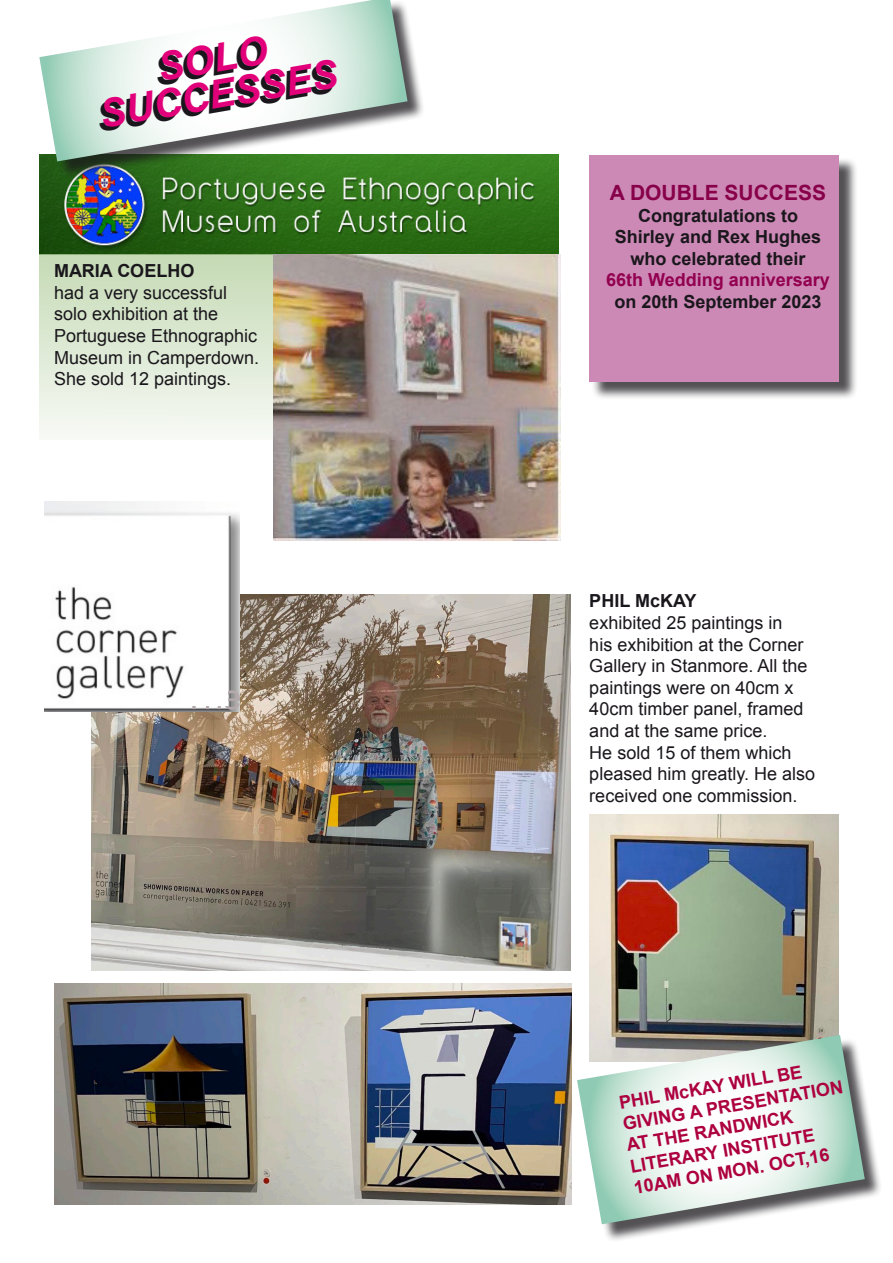
<style>
.page{position:relative;width:893px;height:1263px;background:#fff}
.page>*{position:absolute;margin:0;border:0;box-sizing:border-box;transform-origin:0 0}
.t1{font:italic 700 39px "Arial";color:#e2007a}
.t2{font:700 21px "Arial";color:#870049}
.t3{font:18px/21.6px "Arial";color:#1a171c}
.t4{font:700 18px/21.6px "Arial";color:#ad003f}
.t5{font:700 18px/21.6px "Arial";color:#1a171c;text-align:center}
.t6{font:700 18px/21.6px "Arial";color:#92004f;text-align:center}
.s1{font-weight:700}
.s2{color:#1a171c}
</style>
<div class="page">
<img style="left:39px;top:155px;width:520px;height:99px">
<div style="left:42px;top:0;width:383px;height:179px;background:#1a171c;opacity:.75"></div>
<svg style="left:39px;top:0;width:369px;height:161px"></svg>
<div style="left:40px;top:254px;width:234px;height:185px;background:linear-gradient(to bottom,#c4dab4,#f7f9f5)"></div>
<img style="left:274px;top:254px;width:286px;height:287px">
<img style="left:55px;top:983px;width:516px;height:221px">
<img style="left:91px;top:594px;width:480px;height:376px">
<img style="left:589px;top:814px;width:250px;height:221px">
<img style="left:44px;top:501px;width:196px;height:210px">
<div style="left:182px;top:676px;width:46px;height:29px;background:#fff"></div>
<div style="left:592px;top:157px;width:266px;height:244px;background:#1a171c;opacity:.75"></div>
<div style="left:589px;top:155px;width:250px;height:227px;background:#cd89b6"></div>
<div style="left:579px;top:1037px;width:303px;height:205px;background:#1a171c;opacity:.75"></div>
<svg style="left:577px;top:1035px;width:288px;height:189px"></svg>
<p class="t1" style="left:154px;top:43px;width:112px;rotate:-10deg">SOLO</p>
<p class="t1" style="left:96px;top:90px;width:242px;rotate:-10deg">SUCCESSES</p>
<p class="t3" style="left:54px;top:260px;width:207px"><span class="s1">MARIA COELHO<br></span>had a very successful solo exhibition at the<br>Portuguese Ethnographic<br>Museum in Camperdown.<br>She sold 12 paintings.</p>
<p class="t2" style="left:610px;top:179px;width:218px">A DOUBLE SUCCESS</p>
<p class="t5" style="left:638px;top:205px;width:162px">Congratulations to</p>
<p class="t5" style="left:615px;top:227px;width:208px">Shirley and Rex Hughes who celebrated their</p>
<p class="t6" style="left:606px;top:270px;width:225px">66th Wedding anniversary <span class="s2">on 20th September 2023</span></p>
<p class="t5" style="left:589px;top:591px;width:109px">PHIL McKAY</p>
<p class="t3" style="left:589px;top:612px;width:227px">exhibited 25 paintings in<br>his exhibition at the Corner<br>Gallery in Stanmore. All the paintings were on 40cm x<br>40cm timber panel, framed and at the same price.<br>He sold 15 of them which pleased him greatly. He also received one commission.</p>
<p class="t4" style="left:617px;top:1093px;width:225px;rotate:-10deg">PHIL McKAY WILL BE<br>GIVING A PRESENTATION<br>AT THE RANDWICK<br>LITERARY INSTITUTE<br>10AM ON MON. OCT,16</p>
</div>
